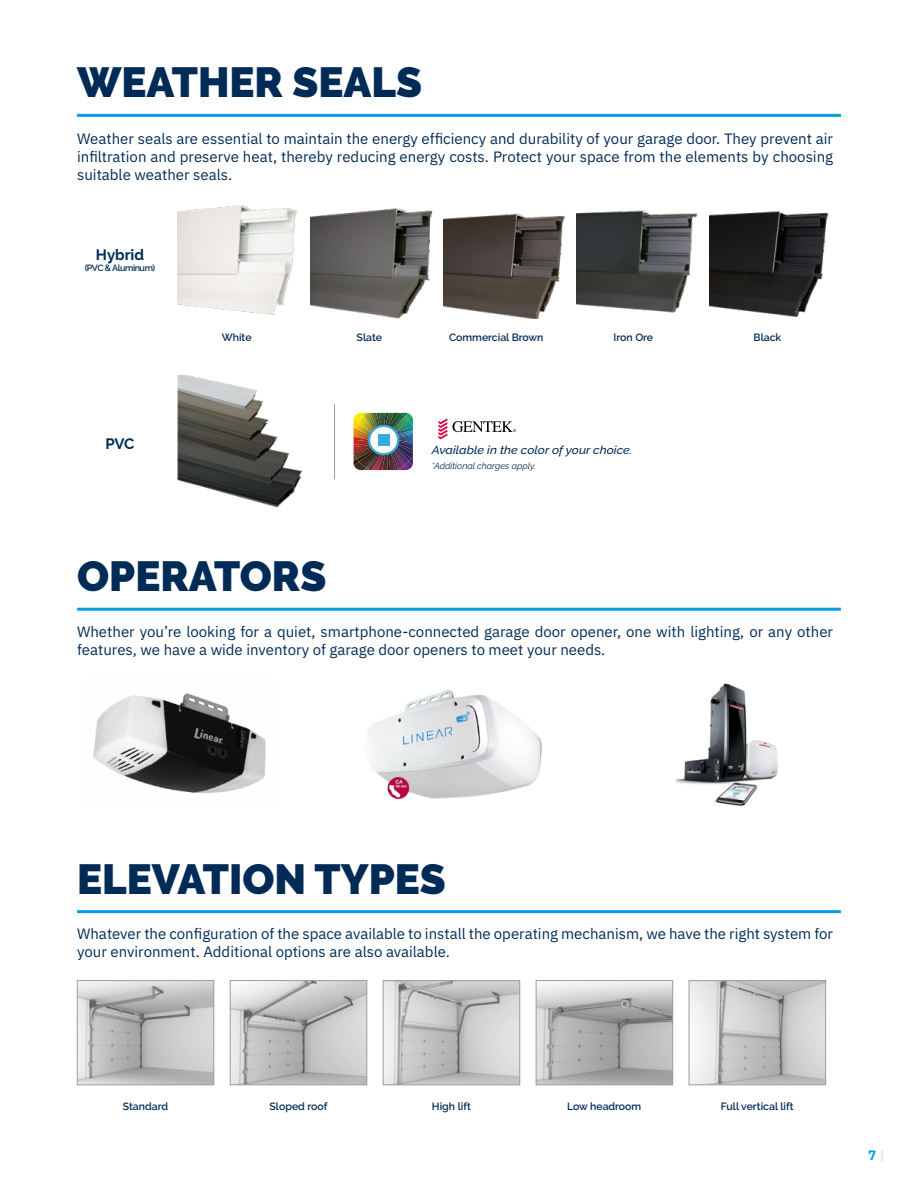
<style>
.page{position:relative;width:918px;height:1188px;background:#fff}
.page>*{position:absolute;margin:0;border:0;box-sizing:border-box;transform-origin:0 0}
.t1{font:900 42px "Raleway";color:#002b56}
.t2{font:15px/18px "IBM Plex Sans";color:#002b56}
.t3{font:700 15px "Raleway";color:#002b56}
.t4{font:700 13.5px "IBM Plex Sans";color:#009fe3}
.t5{font:italic 500 11.4px "Raleway";color:#002b56;scale:1.07 1}
.t6{font:600 10.5px "Raleway";color:#002b56}
.t7{font:italic 9px "Raleway";color:#002b56}
.t8{font:600 9px "Raleway";letter-spacing:-.05em;color:#002b56}
.s1{color:#e0e1ec}
</style>
<div class="page">
<hr style="left:77px;top:910px;width:764px;height:3px;background:#009fe3">
<hr style="left:77px;top:608px;width:764px;height:3px;background:#009fe3">
<img style="left:93px;top:693px;width:173px;height:101px">
<img style="left:367px;top:690px;width:175px;height:110px">
<img style="left:676px;top:683px;width:102px;height:123px">
<img style="left:79px;top:982px;width:133px;height:101px">
<div style="left:77px;top:980px;width:137px;height:105px;border:1px solid #9d9d9c"></div>
<hr style="left:77px;top:114px;width:764px;height:3px;background:#009fe3">
<img style="left:178px;top:376px;width:124px;height:131px">
<img style="left:178px;top:205px;width:120px;height:110px">
<img style="left:311px;top:208px;width:122px;height:110px">
<img style="left:444px;top:213px;width:121px;height:105px">
<img style="left:577px;top:210px;width:121px;height:103px">
<img style="left:710px;top:210px;width:119px;height:107px">
<hr style="left:334px;top:404px;width:1px;height:75px;background:#9f9f9f">
<img style="left:354px;top:413px;width:59px;height:57px">
<img style="left:232px;top:982px;width:133px;height:101px">
<div style="left:230px;top:980px;width:137px;height:105px;border:1px solid #9d9d9c"></div>
<img style="left:385px;top:982px;width:133px;height:101px">
<div style="left:383px;top:980px;width:137px;height:105px;border:1px solid #9d9d9c"></div>
<img style="left:538px;top:982px;width:133px;height:101px">
<div style="left:536px;top:980px;width:137px;height:105px;border:1px solid #9d9d9c"></div>
<img style="left:691px;top:982px;width:133px;height:101px">
<div style="left:689px;top:980px;width:137px;height:105px;border:1px solid #9d9d9c"></div>
<svg style="left:438px;top:418px;width:78px;height:21px"></svg>
<h1 class="t1" style="left:77px;top:58px;width:346px">WEATHER SEALS</h1>
<p class="t2" style="left:77px;top:128px;width:758px;text-align:justify">Weather seals are essential to maintain the energy efficiency and durability of your garage door. They prevent air infiltration and preserve heat, thereby reducing energy costs. Protect your space from the elements by choosing suitable weather seals.</p>
<p class="t3" style="left:96px;top:246px;width:50px">Hybrid</p>
<p class="t8" style="left:85px;top:262px;width:72px">(PVC &amp; Aluminum)</p>
<p class="t3" style="left:105px;top:435px;width:31px">PVC</p>
<p class="t6" style="left:222px;top:331px;width:31px">White</p>
<p class="t6" style="left:357px;top:331px;width:27px">Slate</p>
<p class="t6" style="left:449px;top:331px;width:96px">Commercial Brown</p>
<p class="t6" style="left:614px;top:331px;width:41px">Iron Ore</p>
<p class="t6" style="left:754px;top:331px;width:29px">Black</p>
<p class="t5" style="left:432px;top:443px;width:189px">Available in the color of your choice.</p>
<p class="t7" style="left:432px;top:461px;width:106px">*Additional charges apply.</p>
<h1 class="t1" style="left:77px;top:552px;width:251px">OPERATORS</h1>
<p class="t2" style="left:77px;top:621px;width:757px">Whether you’re looking for a quiet, smartphone-connected garage door opener, one with lighting, or any other features, we have a wide inventory of garage door openers to meet your needs.</p>
<h1 class="t1" style="left:77px;top:854px;width:370px">ELEVATION TYPES</h1>
<p class="t2" style="left:77px;top:924px;width:758px">Whatever the configuration of the space available to install the operating mechanism, we have the right system for your environment. Additional options are also available.</p>
<p class="t6" style="left:123px;top:1101px;width:47px">Standard</p>
<p class="t6" style="left:270px;top:1101px;width:59px">Sloped roof</p>
<p class="t6" style="left:432px;top:1101px;width:41px">High lift</p>
<p class="t6" style="left:567px;top:1101px;width:76px">Low headroom</p>
<p class="t6" style="left:721px;top:1101px;width:75px">Full vertical lift</p>
<p class="t4" style="left:868px;top:1145px;width:18px">7<span class="s1">|</span></p>
</div>
